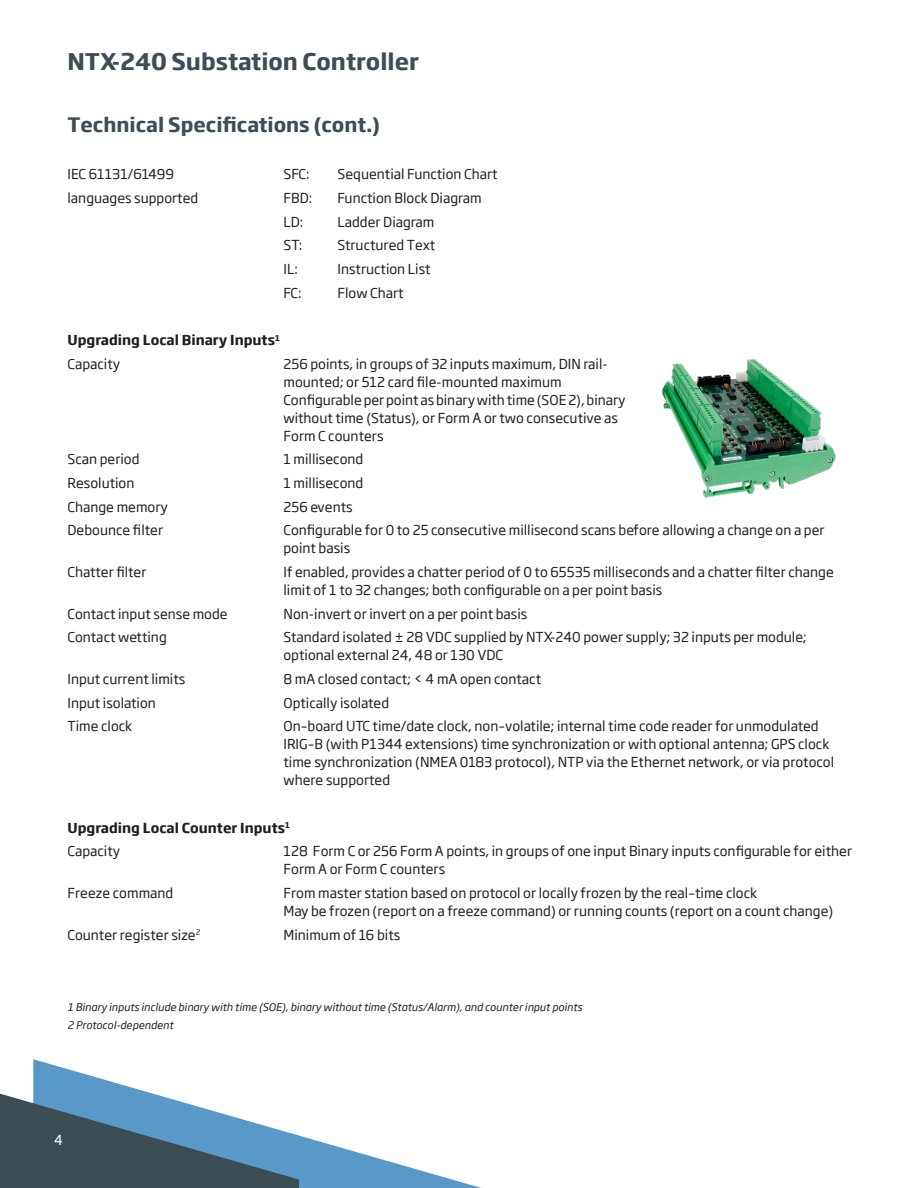
<style>
.page{position:relative;width:918px;height:1188px;background:#fff}
.page>*{position:absolute;margin:0;border:0;box-sizing:border-box;transform-origin:0 0}
.H1_inside_page{font:700 22.5px "Soho Gothic Pro";color:#3c4d54}
.TS1{font:700 19.5px "Soho Gothic Pro";color:#3c4d54}
.TS1-2{font:13.5px/18px "Soho Gothic Pro";color:#231f20}
.TS1-3{font:700 13.5px "Soho Gothic Pro";color:#231f20}
.t1{font:13.5px "Soho Gothic Pro";color:#fff}
.TS1-4{font:italic 10.5px/18px "Soho Gothic Pro";color:#231f20}
</style>
<div class="page">
<svg style="left:33px;top:1059px;width:448px;height:129px"></svg>
<svg style="left:0;top:1090px;width:299px;height:98px;background:#5f7e93"></svg>
<img style="left:661px;top:359px;width:175px;height:139px">
<p class="H1_inside_page" style="left:68px;top:44px;width:353px">NTX-240 Substation Controller</p>
<p class="TS1" style="left:68px;top:109px;width:314px">Technical Specifications (cont.)</p>
<p class="TS1-2" style="left:68px;top:165px;width:108px">IEC 61131/61499</p>
<p class="TS1-2" style="left:284px;top:165px;width:28px">SFC:</p>
<p class="TS1-2" style="left:338px;top:165px;width:162px">Sequential Function Chart</p>
<p class="TS1-2" style="left:68px;top:188px;width:132px">languages supported</p>
<p class="TS1-2" style="left:284px;top:188px;width:30px">FBD:</p>
<p class="TS1-2" style="left:338px;top:188px;width:146px">Function Block Diagram</p>
<p class="TS1-2" style="left:284px;top:212px;width:21px">LD:</p>
<p class="TS1-2" style="left:338px;top:212px;width:99px">Ladder Diagram</p>
<p class="TS1-2" style="left:284px;top:236px;width:20px">ST:</p>
<p class="TS1-2" style="left:338px;top:236px;width:99px">Structured Text</p>
<p class="TS1-2" style="left:284px;top:259px;width:16px">IL:</p>
<p class="TS1-2" style="left:338px;top:259px;width:95px">Instruction List</p>
<p class="TS1-2" style="left:284px;top:283px;width:20px">FC:</p>
<p class="TS1-2" style="left:338px;top:283px;width:68px">Flow Chart</p>
<p class="TS1-3" style="left:68px;top:329px;width:214px">Upgrading Local Binary Inputs<sup>1</sup></p>
<p class="TS1-2" style="left:68px;top:354px;width:54px">Capacity</p>
<p class="TS1-2" style="left:284px;top:354px;width:344px">256 points, in groups of 32 inputs maximum, DIN rail&shy;mounted; or 512 card file-mounted maximum Configurable per point as binary with time (SOE 2), binary without time (Status), or Form A or two consecutive as Form C counters</p>
<p class="TS1-2" style="left:68px;top:450px;width:74px">Scan period</p>
<p class="TS1-2" style="left:284px;top:450px;width:81px">1 millisecond</p>
<p class="TS1-2" style="left:68px;top:473px;width:68px">Resolution</p>
<p class="TS1-2" style="left:284px;top:473px;width:81px">1 millisecond</p>
<p class="TS1-2" style="left:68px;top:497px;width:102px">Change memory</p>
<p class="TS1-2" style="left:284px;top:497px;width:71px">256 events</p>
<p class="TS1-2" style="left:68px;top:521px;width:97px">Debounce filter</p>
<p class="TS1-2" style="left:284px;top:521px;width:543px">Configurable for 0 to 25 consecutive millisecond scans before allowing a change on a per point basis</p>
<p class="TS1-2" style="left:68px;top:562px;width:81px">Chatter filter</p>
<p class="TS1-2" style="left:284px;top:562px;width:552px">If enabled, provides a chatter period of 0 to 65535 milliseconds and a chatter filter change limit of 1 to 32 changes; both configurable on a per point basis</p>
<p class="TS1-2" style="left:68px;top:604px;width:162px">Contact input sense mode</p>
<p class="TS1-2" style="left:284px;top:604px;width:245px">Non-invert or invert on a per point basis</p>
<p class="TS1-2" style="left:68px;top:628px;width:101px">Contact wetting</p>
<p class="TS1-2" style="left:284px;top:628px;width:525px">Standard isolated ± 28 VDC supplied by NTX-240 power supply; 32 inputs per module; optional external 24, 48 or 130 VDC</p>
<p class="TS1-2" style="left:68px;top:669px;width:119px">Input current limits</p>
<p class="TS1-2" style="left:284px;top:669px;width:259px">8 mA closed contact; &lt; 4 mA open contact</p>
<p class="TS1-2" style="left:68px;top:693px;width:90px">Input isolation</p>
<p class="TS1-2" style="left:284px;top:693px;width:107px">Optically isolated</p>
<p class="TS1-2" style="left:68px;top:717px;width:66px">Time clock</p>
<p class="TS1-2" style="left:284px;top:717px;width:552px">On–board UTC time/date clock, non–volatile; internal time code reader for unmodulated IRIG–B (with P1344 extensions) time synchronization or with optional antenna; GPS clock time synchronization (NMEA 0183 protocol), NTP via the Ethernet network, or via protocol where supported</p>
<p class="TS1-3" style="left:68px;top:817px;width:224px">Upgrading Local Counter Inputs<sup>1</sup></p>
<p class="TS1-2" style="left:68px;top:842px;width:54px">Capacity</p>
<p class="TS1-2" style="left:284px;top:842px;width:570px">128 Form C or 256 Form A points, in groups of one input Binary inputs configurable for either<br>Form A or Form C counters</p>
<p class="TS1-2" style="left:68px;top:883px;width:107px">Freeze command</p>
<p class="TS1-2" style="left:284px;top:883px;width:551px">From master station based on protocol or locally frozen by the real–time clock<br>May be frozen (report on a freeze command) or running counts (report on a count change)</p>
<p class="TS1-2" style="left:68px;top:925px;width:134px">Counter register size<sup>2</sup></p>
<p class="TS1-2" style="left:283px;top:925px;width:118px">Minimum of 16 bits</p>
<p class="TS1-4" style="left:68px;top:997px;width:516px">1 Binary inputs include binary with time (SOE), binary without time (Status/Alarm), and counter input points<br>2 Protocol-dependent</p>
<p class="t1" style="left:54px;top:1129px;width:10px">4</p>
</div>
